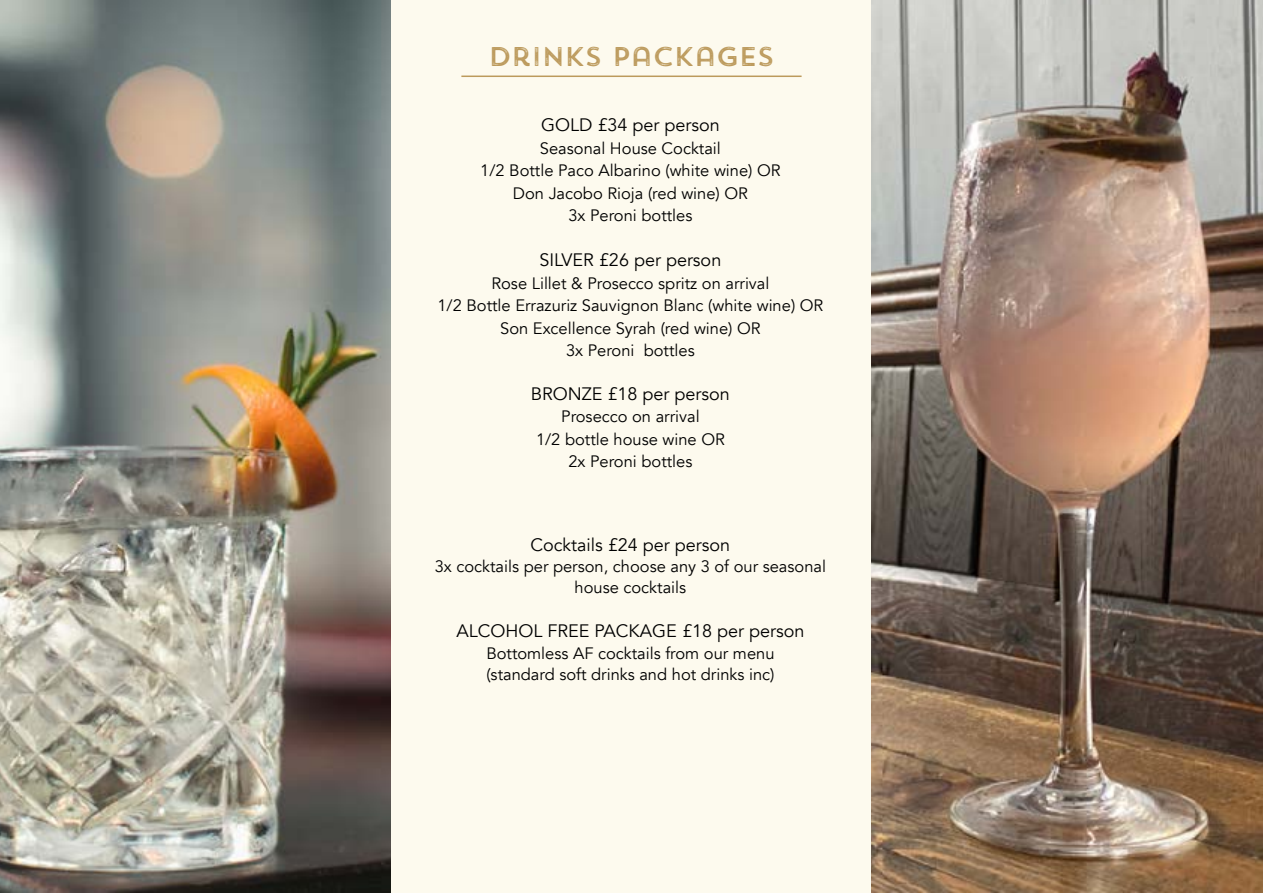
<style>
.page{position:relative;width:1263px;height:893px;background:#fff}
.page>*{position:absolute;margin:0;border:0;box-sizing:border-box;transform-origin:0 0}
.t1{font:27px "Trend Rh Sans One";letter-spacing:-.04em;color:#bc9a5c}
.t2{font:18px "Avenir";color:#000}
.t3{font:16.5px/22.5px "Avenir";color:#000;text-align:center}
</style>
<div class="page">
<img style="left:0;top:0;width:392px;height:892px">
<img style="left:871px;top:0;width:392px;height:892px">
<div style="left:392px;top:0;width:479px;height:893px;background:#fdfaee"></div>
<hr style="left:461px;top:76px;width:340px;height:1px;background:#bc9a5c">
<h1 class="t1" style="left:488px;top:39px;width:288px">DRINKS PACKAGES</h1>
<p class="t2" style="left:541px;top:114px;width:180px">GOLD £34 per person</p>
<p class="t3" style="left:480px;top:137px;width:302px">Seasonal House Cocktail<br>1/2 Bottle Paco Albarino (white wine) OR<br>Don Jacobo Rioja (red wine) OR<br>3x Peroni bottles</p>
<p class="t2" style="left:539px;top:249px;width:183px">SILVER £26 per person</p>
<p class="t3" style="left:437px;top:272px;width:387px">Rose Lillet &amp; Prosecco spritz on arrival<br>1/2 Bottle Errazuriz Sauvignon Blanc (white wine) OR Son Excellence Syrah (red wine) OR<br>3x Peroni bottles</p>
<p class="t2" style="left:531px;top:383px;width:201px">BRONZE £18 per person</p>
<p class="t3" style="left:536px;top:405px;width:190px">Prosecco on arrival<br>1/2 bottle house wine OR<br>2x Peroni bottles</p>
<p class="t2" style="left:531px;top:534px;width:201px">Cocktails £24 per person</p>
<p class="t3" style="left:435px;top:556px;width:393px;line-height:21px">3x cocktails per person, choose any 3 of our seasonal house cocktails</p>
<p class="t2" style="left:456px;top:620px;width:349px">ALCOHOL FREE PACKAGE £18 per person</p>
<p class="t3" style="left:486px;top:643px;width:290px;line-height:21px;text-align:left">Bottomless AF cocktails from our menu (standard soft drinks and hot drinks inc)</p>
</div>
